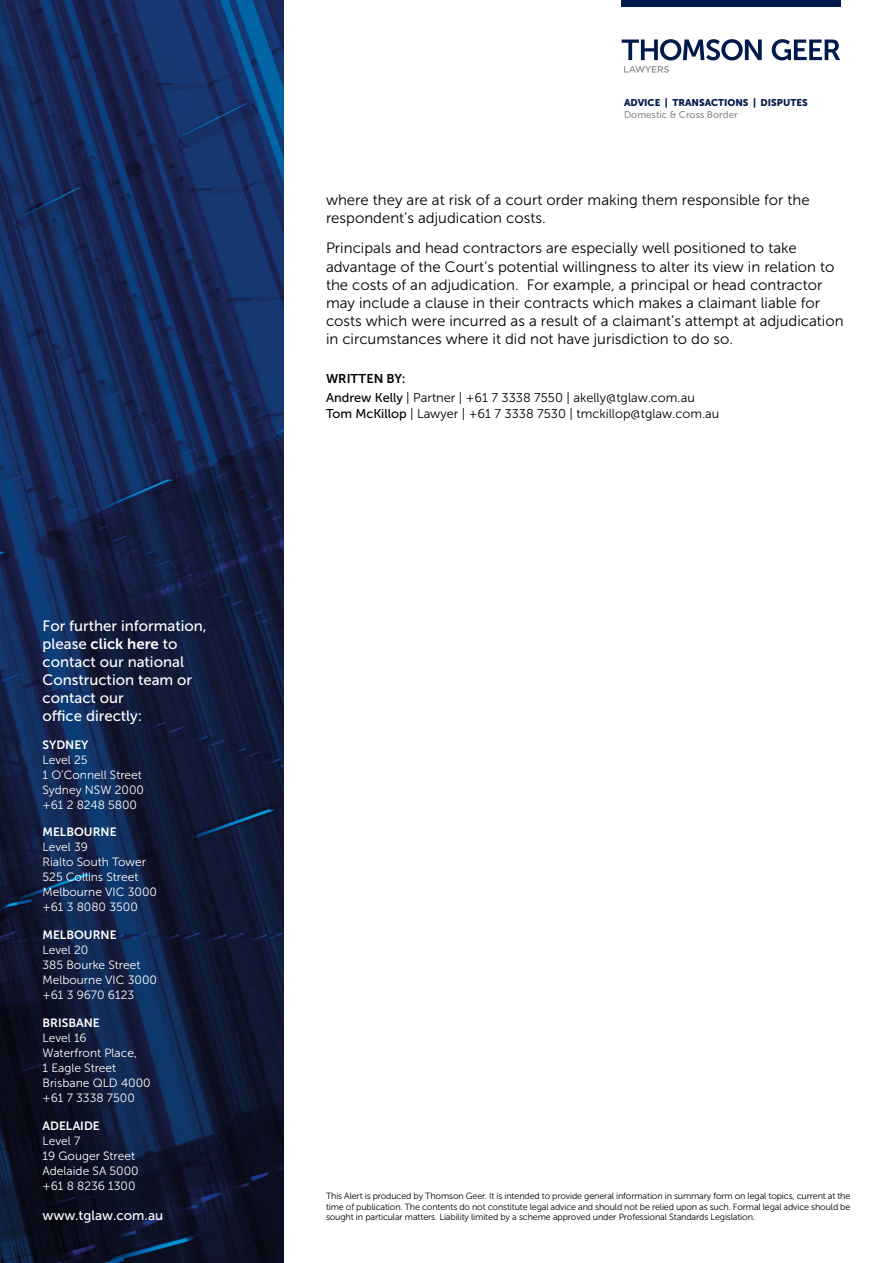
<style>
.page{position:relative;width:893px;height:1263px;background:#fff}
.page>*{position:absolute;margin:0;border:0;box-sizing:border-box;transform-origin:0 0}
.t1{font:15px/18px "Museo Sans 300";color:#000}
.t2{font:15px/18px "Museo Sans 500";color:#fff}
.t3{font:15px "Museo Sans 700";color:#fff}
.t4{font:13.5px "Museo Sans 500";color:#fff}
.t5{font:12.75px/15.3px "Museo Sans 300";color:#000}
.t6{font:12.75px "Museo Sans 700";color:#000}
.t7{font:12px/15px "Museo Sans 300";color:#fff}
.t8{font:12px "Museo Sans 700";color:#fff}
.t9{font:9.75px "Museo Sans 900";color:#001a4b}
.t10{font:9.75px "Museo Sans 500";color:#8a8e95}
.t11{font:9px/10.8px "Museo Sans 300";letter-spacing:-.015em;color:#000;text-align:justify}
.s1{font-family:"Museo Sans 500"}
</style>
<div class="page">
<img style="left:0;top:0;width:283px;height:1263px">
<svg style="left:622px;top:39px;width:218px;height:21px"></svg>
<svg style="left:624px;top:66px;width:45px;height:7px"></svg>
<div style="left:622px;top:0;width:219px;height:6px;background:#001a4b"></div>
<p class="t2" style="left:43px;top:617px;width:166px">For further information,</p>
<p class="t3" style="left:43px;top:635px;width:136px"><span class="s1">please</span> CLICK HERE <span class="s1">to</span></p>
<p class="t2" style="left:43px;top:653px;width:151px">contact our national<br>Construction team or contact our<br>office directly:</p>
<p class="t8" style="left:43px;top:738px;width:48px">SYDNEY</p>
<p class="t7" style="left:43px;top:752px;width:103px">Level 25<br>1 O’Connell Street<br>Sydney NSW 2000 +61 2 8248 5800</p>
<p class="t8" style="left:43px;top:825px;width:76px">MELBOURNE</p>
<p class="t7" style="left:43px;top:840px;width:116px">Level 39<br>Rialto South Tower<br>525 Collins Street<br>Melbourne VIC 3000 +61 3 8080 3500</p>
<p class="t8" style="left:43px;top:928px;width:76px">MELBOURNE</p>
<p class="t7" style="left:43px;top:943px;width:116px">Level 20<br>385 Bourke Street<br>Melbourne VIC 3000 +61 3 9670 6123</p>
<p class="t8" style="left:43px;top:1016px;width:59px">BRISBANE</p>
<p class="t7" style="left:43px;top:1030px;width:110px">Level 16<br>Waterfront Place,<br>1 Eagle Street<br>Brisbane QLD 4000 +61 7 3338 7500</p>
<p class="t8" style="left:43px;top:1119px;width:59px">ADELAIDE</p>
<p class="t7" style="left:43px;top:1133px;width:98px">Level 7<br>19 Gouger Street<br>Adelaide SA 5000 +61 8 8236 1300</p>
<p class="t4" style="left:43px;top:1208px;width:122px">www.tglaw.com.au</p>
<p class="t9" style="left:624px;top:97px;width:185px">ADVICE | TRANSACTIONS | DISPUTES</p>
<p class="t10" style="left:624px;top:109px;width:115px">Domestic &amp; Cross Border</p>
<p class="t1" style="left:326px;top:191px;width:485px">where they are at risk of a court order making them responsible for the respondent’s adjudication costs.</p>
<p class="t1" style="left:326px;top:239px;width:519px">Principals and head contractors are especially well positioned to take advantage of the Court’s potential willingness to alter its view in relation to the costs of an adjudication. For example, a principal or head contractor may include a clause in their contracts which makes a claimant liable for costs which were incurred as a result of a claimant’s attempt at adjudication in circumstances where it did not have jurisdiction to do so.</p>
<p class="t6" style="left:326px;top:371px;width:81px">WRITTEN BY:</p>
<p class="t5" style="left:326px;top:390px;width:395px"><span class="s1">Andrew Kelly</span> | Partner | +61 7 3338 7550 | akelly@tglaw.com.au<br><span class="s1">Tom McKillop</span> | Lawyer | +61 7 3338 7530 | tmckillop@tglaw.com.au</p>
<p class="t11" style="left:326px;top:1190px;width:526px">This Alert is produced by Thomson Geer. It is intended to provide general information in summary form on legal topics, current at the time of publication. The contents do not constitute legal advice and should not be relied upon as such. Formal legal advice should be sought in particular matters. Liability limited by a scheme approved under Professional Standards Legislation.</p>
</div>
